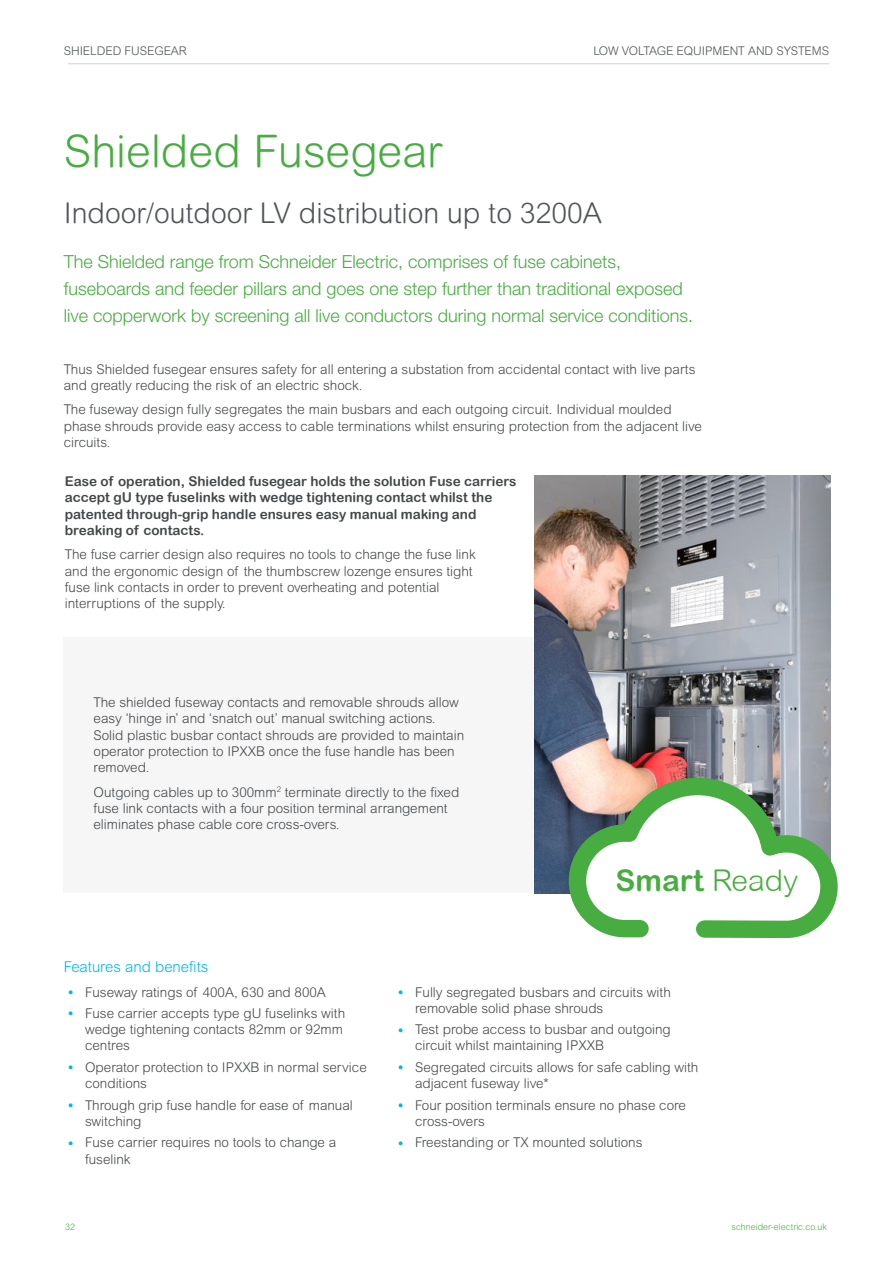
<style>
.page{position:relative;width:893px;height:1263px;background:#fff}
.page>*{position:absolute;margin:0;border:0;box-sizing:border-box;transform-origin:0 0}
.t1{font:300 45px "Arial Rounded MT Std";color:#48ad40}
.t2{font:700 30px "Arial Rounded MT Pro";color:#48ad40}
.t3{font:300 28.5px "Arial Rounded MT Std";color:#505456}
.t4{font:300 18px/27px "Helvetica Neue LT Std";color:#48ad40}
.t5{font:300 15px "Arial Rounded MT Std";color:#00b6ed}
.t6{font:300 13.5px/16.2px "Arial Rounded MT Std";color:#444749}
.t7{font:13.5px/16.2px "Arial Rounded MT Bold";color:#444749}
.t8{font:300 12px "Arial Rounded MT Std";letter-spacing:-.005em;color:#505456}
.t9{font:300 9px "Arial Rounded MT Std";color:#48ad40}
.s1{font-family:"Arial Rounded MT";font-weight:300}
.s2{font-family:"SE Optimist";font-weight:900;font-size:15px;color:#00b6ed}
</style>
<div class="page">
<hr style="left:68px;top:63px;width:761px;height:1px;background:#9fa4a9">
<div style="left:64px;top:638px;width:559px;height:255px;background:#f6f6f7"></div>
<img style="left:535px;top:476px;width:295px;height:417px">
<svg style="left:560px;top:770px;width:278px;height:169px"></svg>
<p class="t8" style="left:64px;top:44px;width:125px">SHIELDED FUSEGEAR</p>
<p class="t8" style="left:593px;top:44px;width:237px">LOW VOLTAGE EQUIPMENT AND SYSTEMS</p>
<h1 class="t1" style="left:64px;top:125px;width:380px">Shielded Fusegear</h1>
<h3 class="t3" style="left:64px;top:196px;width:540px">Indoor/outdoor LV distribution up to 3200A</h3>
<p class="t4" style="left:64px;top:248px;width:631px">The Shielded range from Schneider Electric, comprises of fuse cabinets, fuseboards and feeder pillars and goes one step further than traditional exposed live copperwork by screening all live conductors during normal service conditions.</p>
<p class="t6" style="left:64px;top:361px;width:633px">Thus Shielded fusegear ensures safety for all entering a substation from accidental contact with live parts and greatly reducing the risk of an electric shock.</p>
<p class="t6" style="left:64px;top:402px;width:640px">The fuseway design fully segregates the main busbars and each outgoing circuit. Individual moulded phase shrouds provide easy access to cable terminations whilst ensuring protection from the adjacent live circuits.</p>
<p class="t7" style="left:65px;top:473px;width:453px">Ease of operation, Shielded fusegear holds the solution Fuse carriers accept gU type fuselinks with wedge tightening contact whilst the patented through-grip handle ensures easy manual making and breaking of contacts.</p>
<p class="t6" style="left:65px;top:547px;width:412px">The fuse carrier design also requires no tools to change the fuse link and the ergonomic design of the thumbscrew lozenge ensures tight fuse link contacts in order to prevent overheating and potential interruptions of the supply.</p>
<p class="t6" style="left:94px;top:694px;width:372px">The shielded fuseway contacts and removable shrouds allow easy ‘hinge in’ and ‘snatch out’ manual switching actions.<br>Solid plastic busbar contact shrouds are provided to maintain operator protection to IPXXB once the fuse handle has been removed.</p>
<p class="t6" style="left:94px;top:784px;width:367px">Outgoing cables up to 300mm<sup>2</sup> terminate directly to the fixed fuse link contacts with a four position terminal arrangement eliminates phase cable core cross-overs.</p>
<h2 class="t2" style="left:615px;top:862px;width:184px">Smart <span class="s1">Ready</span></h2>
<p class="t5" style="left:64px;top:958px;width:146px">Features and benefits</p>
<p class="t6" style="left:68px;top:984px;width:259px"><span class="s2">•</span> Fuseway ratings of 400A, 630 and 800A</p>
<p class="t6" style="left:85px;top:1005px;width:262px;text-indent:-17px"><span class="s2">•</span> Fuse carrier accepts type gU fuselinks with wedge tightening contacts 82mm or 92mm centres</p>
<p class="t6" style="left:85px;top:1059px;width:283px;text-indent:-17px"><span class="s2">•</span> Operator protection to IPXXB in normal service conditions</p>
<p class="t6" style="left:85px;top:1097px;width:269px;text-indent:-17px"><span class="s2">•</span> Through grip fuse handle for ease of manual switching</p>
<p class="t6" style="left:85px;top:1134px;width:253px;text-indent:-17px"><span class="s2">•</span> Fuse carrier requires no tools to change a fuselink</p>
<p class="t6" style="left:415px;top:984px;width:257px;text-indent:-17px"><span class="s2">•</span> Fully segregated busbars and circuits with removable solid phase shrouds</p>
<p class="t6" style="left:415px;top:1021px;width:257px;text-indent:-17px"><span class="s2">•</span> Test probe access to busbar and outgoing circuit whilst maintaining IPXXB</p>
<p class="t6" style="left:415px;top:1059px;width:285px;text-indent:-17px"><span class="s2">•</span> Segregated circuits allows for safe cabling with adjacent fuseway live*</p>
<p class="t6" style="left:415px;top:1097px;width:272px;text-indent:-17px"><span class="s2">•</span> Four position terminals ensure no phase core cross-overs</p>
<p class="t6" style="left:398px;top:1134px;width:246px"><span class="s2">•</span> Freestanding or TX mounted solutions</p>
<p class="t9" style="left:65px;top:1222px;width:11px">32</p>
<p class="t9" style="left:731px;top:1222px;width:97px">schneider-electric.co.uk</p>
</div>
